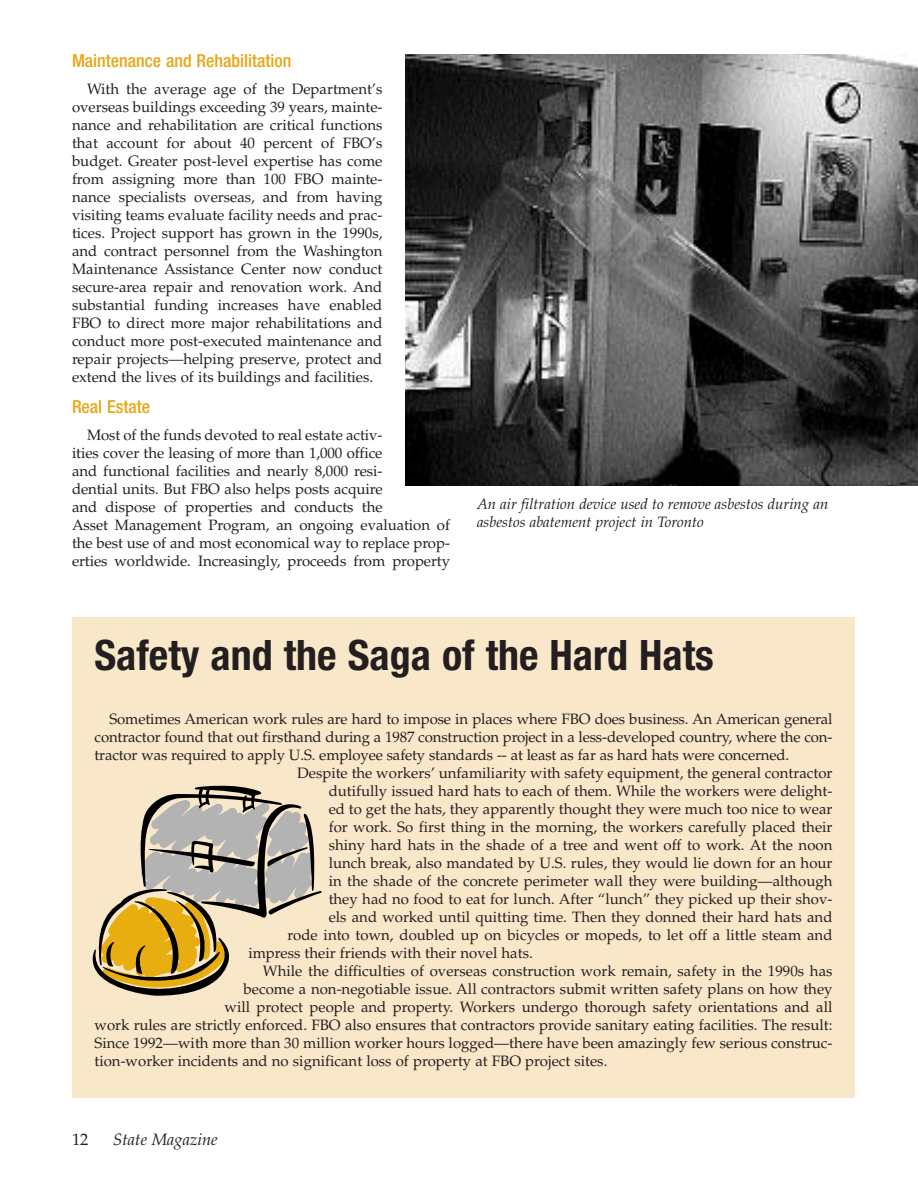
<style>
.page{position:relative;width:918px;height:1188px;background:#fff}
.page>*{position:absolute;margin:0;border:0;box-sizing:border-box;transform-origin:0 0}
.t1{font:700 condensed 42px "Helvetica Neue";color:#231f20}
.t2{font:500 condensed 18px "Helvetica Neue";color:#e7a614}
.t3{font:italic 16.5px "Palatino";color:#231f20}
.t4{font:16.5px "Palatino";color:#231f20}
.t5{font:15px/18px "Palatino";color:#231f20;text-align:justify}
.t6{font:italic 15px/18px "Palatino";color:#231f20}
</style>
<div class="page">
<img style="left:405px;top:54px;width:513px;height:432px">
<div style="left:72px;top:618px;width:783px;height:480px;background:#f9e7c9"></div>
<svg style="left:92px;top:785px;width:230px;height:211px"></svg>
<p class="t2" style="left:72px;top:54px;width:221px">Maintenance and Rehabilitation</p>
<p class="t5" style="left:72px;top:81px;width:312px;text-indent:15px">With the average age of the Department’s overseas buildings exceeding 39 years, mainte&shy;nance and rehabilitation are critical functions that account for about 40 percent of FBO’s budget. Greater post-level expertise has come from assigning more than 100 FBO mainte&shy;nance specialists overseas, and from having visiting teams evaluate facility needs and prac&shy;tices. Project support has grown in the 1990s, and contract personnel from the Washington Maintenance Assistance Center now conduct secure-area repair and renovation work. And substantial funding increases have enabled FBO to direct more major rehabilitations and conduct more post-executed maintenance and repair projects—helping preserve, protect and extend the lives of its buildings and facilities.</p>
<p class="t2" style="left:72px;top:400px;width:80px">Real Estate</p>
<p class="t5" style="left:72px;top:428px;width:380px;text-align:left;text-indent:15px">Most of the funds devoted to real estate activ-<br>ities cover the leasing of more than 1,000 office<br>and functional facilities and nearly 8,000 resi-<br>dential units. But FBO also helps posts acquire<br>and dispose of properties and conducts the<br>Asset Management Program, an ongoing evaluation of the best use of and most economical way to replace prop&shy;erties worldwide. Increasingly, proceeds from property</p>
<p class="t6" style="left:477px;top:497px;width:353px">An air filtration device used to remove asbestos during an asbestos abatement project in Toronto</p>
<h1 class="t1" style="left:94px;top:640px;width:621px">Safety and the Saga of the Hard Hats</h1>
<p class="t5" style="left:110px;top:712px;width:725px">Sometimes American work rules are hard to impose in places where FBO does business. An American general</p>
<p class="t5" style="left:94px;top:730px;width:740px">contractor found that out firsthand during a 1987 construction project in a less-developed country, where the con-</p>
<p class="t5" style="left:94px;top:748px;width:696px">tractor was required to apply U.S. employee safety standards -- at least as far as hard hats were concerned.</p>
<p class="t5" style="left:297px;top:766px;width:537px">Despite the workers’ unfamiliarity with safety equipment, the general contractor</p>
<p class="t5" style="left:329px;top:784px;width:505px">dutifully issued hard hats to each of them. While the workers were delight-</p>
<p class="t5" style="left:329px;top:802px;width:505px">ed to get the hats, they apparently thought they were much too nice to wear</p>
<p class="t5" style="left:329px;top:820px;width:505px">for work. So first thing in the morning, the workers carefully placed their</p>
<p class="t5" style="left:329px;top:838px;width:505px">shiny hard hats in the shade of a tree and went off to work. At the noon</p>
<p class="t5" style="left:329px;top:856px;width:505px">lunch break, also mandated by U.S. rules, they would lie down for an hour</p>
<p class="t5" style="left:329px;top:874px;width:505px">in the shade of the concrete perimeter wall they were building—although</p>
<p class="t5" style="left:329px;top:892px;width:505px">they had no food to eat for lunch. After “lunch” they picked up their shov-</p>
<p class="t5" style="left:329px;top:910px;width:505px">els and worked until quitting time. Then they donned their hard hats and</p>
<p class="t5" style="left:288px;top:928px;width:546px">rode into town, doubled up on bicycles or mopeds, to let off a little steam and</p>
<p class="t5" style="left:248px;top:946px;width:286px">impress their friends with their novel hats.</p>
<p class="t5" style="left:263px;top:964px;width:571px">While the difficulties of overseas construction work remain, safety in the 1990s has</p>
<p class="t5" style="left:244px;top:982px;width:590px">become a non-negotiable issue. All contractors submit written safety plans on how they</p>
<p class="t5" style="left:224px;top:1000px;width:610px">will protect people and property. Workers undergo thorough safety orientations and all</p>
<p class="t5" style="left:95px;top:1018px;width:740px">work rules are strictly enforced. FBO also ensures that contractors provide sanitary eating facilities. The result:</p>
<p class="t5" style="left:95px;top:1036px;width:740px">Since 1992—with more than 30 million worker hours logged—there have been amazingly few serious construc-</p>
<p class="t5" style="left:95px;top:1054px;width:514px">tion-worker incidents and no significant loss of property at FBO project sites.</p>
<p class="t4" style="left:72px;top:1133px;width:18px">12</p>
<p class="t3" style="left:113px;top:1133px;width:106px">State Magazine</p>
</div>
